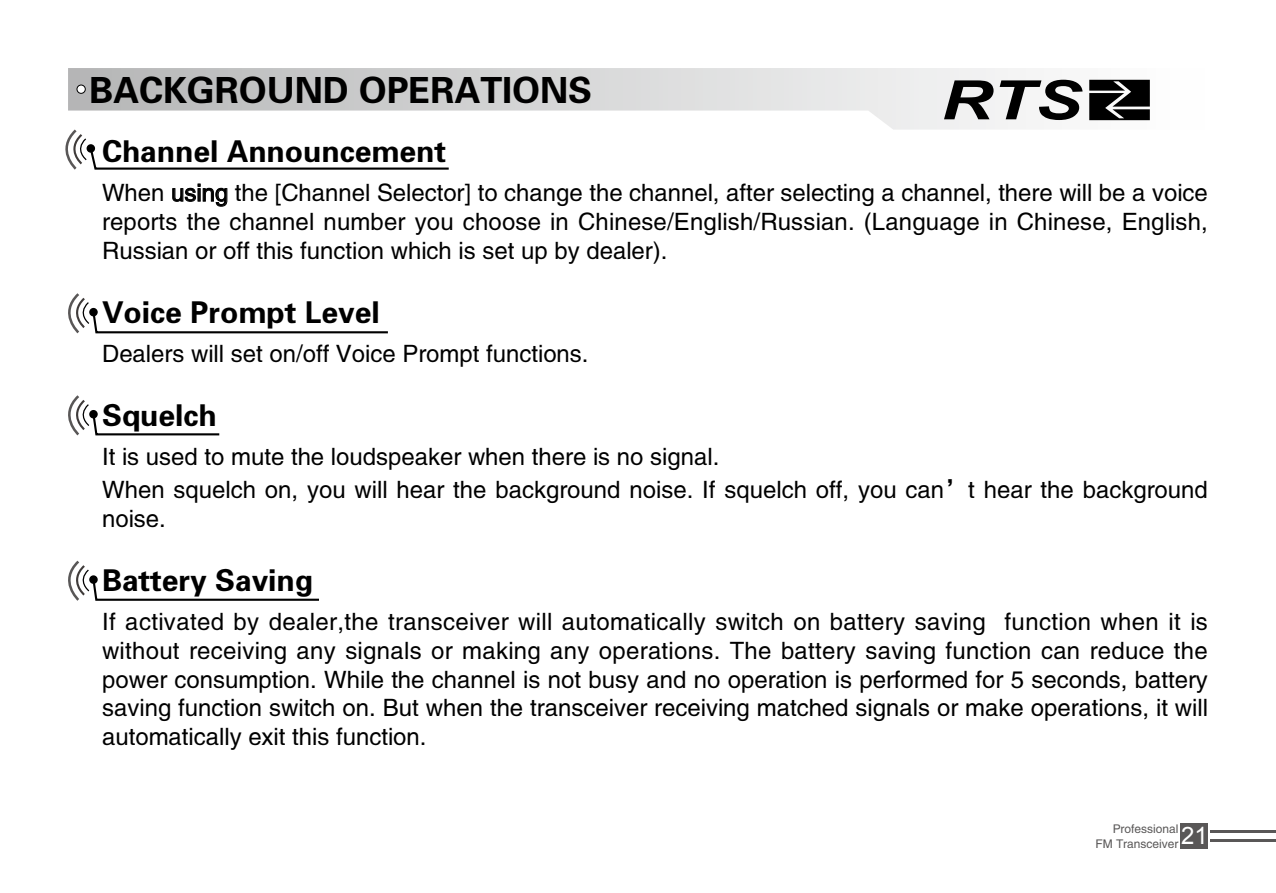
<style>
.page{position:relative;width:1276px;height:893px;background:#fff}
.page>*{position:absolute;margin:0;border:0;box-sizing:border-box;transform-origin:0 0}
.t1{font:36px "FZDHTJW GB1 0";color:#000}
.t2{font:30px "FZDHTJW GB1 0";color:#000}
.t3{font:24px/28.8px "FZHTJW GB1 0";color:#000;text-align:justify}
.t4{font:12px/14.4px "FZHTJW GB1 0";color:#595757}
</style>
<div class="page">
<svg style="left:68px;top:68px;width:1082px;height:62px"></svg>
<div style="left:77px;top:85px;width:8px;height:8px;background:#fff;border-radius:50%"></div>
<div style="left:77px;top:85px;width:9px;height:9px;border:1px solid #000;border-radius:50%"></div>
<div style="left:1180px;top:823px;width:28px;height:25px;background:#595757"></div>
<hr style="left:1210px;top:830px;width:66px;height:2px;background:#595757">
<hr style="left:1210px;top:839px;width:66px;height:3px;background:#595757">
<svg style="left:1089px;top:80px;width:60px;height:40px;background:#292929"></svg>
<svg style="left:944px;top:80px;width:49px;height:39px"></svg>
<svg style="left:999px;top:80px;width:83px;height:40px"></svg>
<svg style="left:172px;top:184px;width:56px;height:23px"></svg>
<svg style="left:68px;top:560px;width:251px;height:41px"></svg>
<div style="left:89px;top:575px;width:9px;height:9px;background:#000;border-radius:50%"></div>
<svg style="left:68px;top:395px;width:152px;height:41px"></svg>
<div style="left:89px;top:410px;width:9px;height:8px;background:#000;border-radius:50%"></div>
<svg style="left:68px;top:293px;width:320px;height:41px"></svg>
<div style="left:89px;top:308px;width:9px;height:8px;background:#000;border-radius:50%"></div>
<svg style="left:65px;top:127px;width:386px;height:43px"></svg>
<div style="left:87px;top:144px;width:8px;height:9px;background:#000;border-radius:50%"></div>
<h1 class="t1" style="left:89px;top:71px;width:504px">BACKGROUND OPERATIONS</h1>
<p class="t2" style="left:102px;top:135px;width:346px">Channel Announcement</p>
<p class="t3" style="left:102px;top:179px;width:1107px">When using the [Channel Selector] to change the channel, after selecting a channel, there will be a voice reports the channel number you choose in Chinese/English/Russian. (Language in Chinese, English, Russian or off this function which is set up by dealer).</p>
<p class="t2" style="left:102px;top:296px;width:279px">Voice Prompt Level</p>
<p class="t3" style="left:102px;top:339px;width:488px">Dealers will set on/off Voice Prompt functions.</p>
<p class="t2" style="left:102px;top:399px;width:116px">Squelch</p>
<p class="t3" style="left:102px;top:440px;width:1107px;line-height:33px">It is used to mute the loudspeaker when there is no signal.<br>When squelch on, you will hear the background noise. If squelch off, you can’t hear the background</p>
<p class="t3" style="left:102px;top:504px;width:65px">noise.</p>
<p class="t2" style="left:102px;top:564px;width:213px">Battery Saving</p>
<p class="t3" style="left:102px;top:607px;width:1107px">If activated by dealer,the transceiver will automatically switch on battery saving function when it is without receiving any signals or making any operations. The battery saving function can reduce the power consumption. While the channel is not busy and no operation is performed for 5 seconds, battery saving function switch on. But when the transceiver receiving matched signals or make operations, it will automatically exit this function.</p>
<p class="t4" style="left:1095px;top:822px;width:114px;text-indent:17px">Professional<br>FM Transceiver <sup>21</sup></p>
</div>
